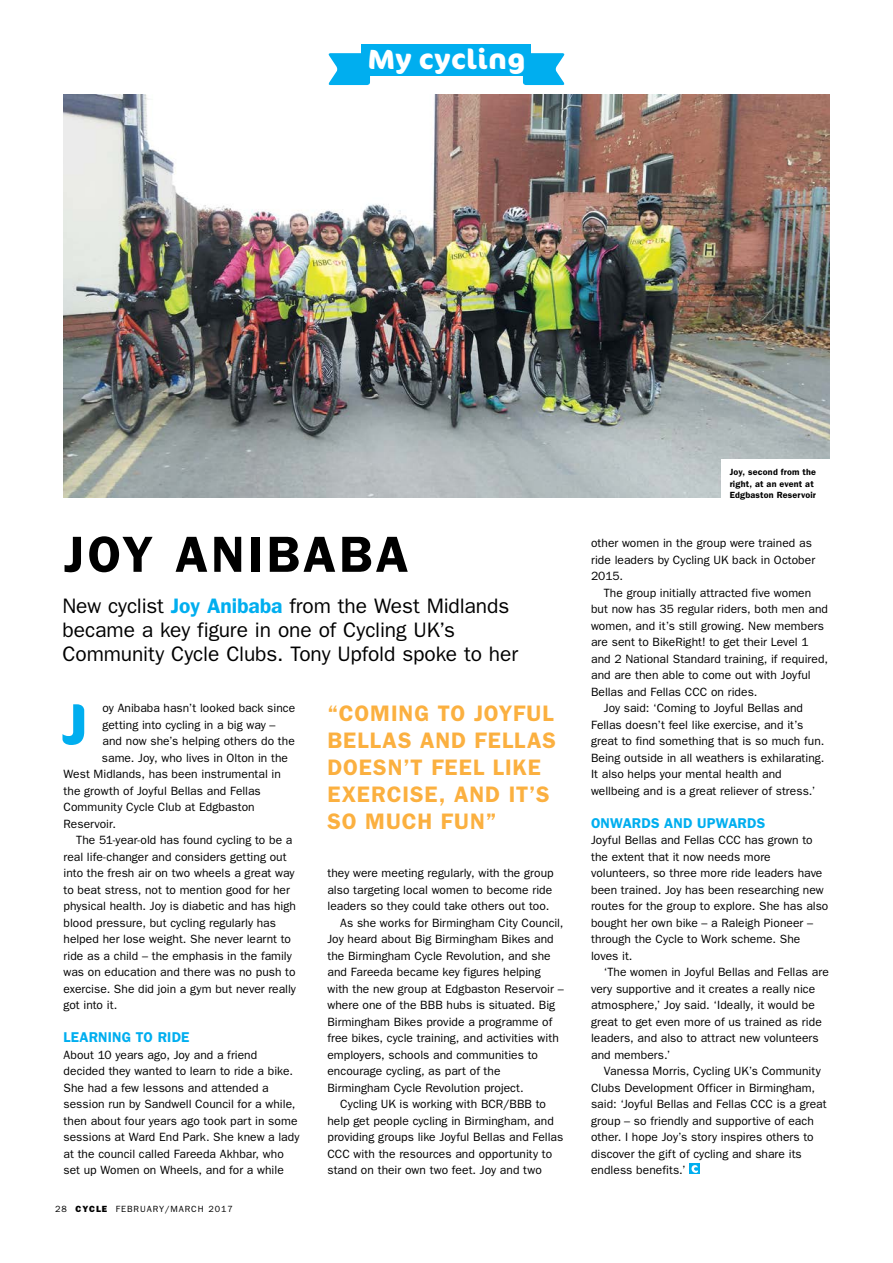
<style>
.page{position:relative;width:893px;height:1263px;background:#fff}
.page>*{position:absolute;margin:0;border:0;box-sizing:border-box;transform-origin:0 0}
.CTC_GREAT_RIDES_BODY{font:700 58.05px "Cocon Pro";color:#00aeef}
.t1{font:600 51px "Franklin Gothic";letter-spacing:.06em;color:#000}
.t2{font:700 27.75px "Cocon Pro";letter-spacing:.025em;color:#fff}
.CTC_GREAT_RIDES_PULL{font:600 22.5px/27px "Franklin Gothic";letter-spacing:.04em;color:#fbb040}
.Answer_2ndPara{font:21px/24px "Franklin Gothic";letter-spacing:-.005em;color:#000}
.Answer_2ndPara-2{font:600 14.25px "Franklin Gothic";letter-spacing:.01em;color:#00aeef}
.Answer_2ndPara-3{font:12px/16.5px "Franklin Gothic";letter-spacing:.005em;color:#000}
.CTC_GREAT_RIDES_BOXO{font:600 9px/11.2px "Franklin Gothic";letter-spacing:.02em;color:#000}
.t3{font:9px "Franklin Gothic";letter-spacing:.1em;color:#000}
.s1{font-weight:600;color:#00aeef}
.s2{font-weight:800}
</style>
<div class="page">
<img style="left:63px;top:94px;width:766px;height:404px">
<svg style="left:328px;top:44px;width:237px;height:41px"></svg>
<div style="left:689px;top:1164px;width:11px;height:10px;background:#00aeef"></div>
<svg style="left:691px;top:1165px;width:7px;height:8px"></svg>
<div style="left:721px;top:460px;width:116px;height:60px;background:#fff"></div>
<p class="t2" style="left:368px;top:40px;width:159px">My cycling</p>
<p class="t1" style="left:64px;top:524px;width:346px">JOY ANIBABA</p>
<p class="Answer_2ndPara" style="left:62px;top:593px;width:457px">New cyclist <span class="s1">Joy Anibaba</span> from the West Midlands became a key figure in one of Cycling UK’s<br>Community Cycle Clubs. Tony Upfold spoke to her</p>
<p class="Answer_2ndPara-3" style="left:102px;top:699px;width:194px">oy Anibaba hasn’t looked back since</p>
<p class="Answer_2ndPara-3" style="left:102px;top:716px;width:175px">getting into cycling in a big way –</p>
<p class="Answer_2ndPara-3" style="left:102px;top:732px;width:194px">and now she’s helping others do the</p>
<p class="Answer_2ndPara-3" style="left:102px;top:749px;width:188px">same. Joy, who lives in Olton in the</p>
<p class="Answer_2ndPara-3" style="left:64px;top:765px;width:219px">West Midlands, has been instrumental in</p>
<p class="Answer_2ndPara-3" style="left:64px;top:782px;width:199px">the growth of Joyful Bellas and Fellas</p>
<p class="Answer_2ndPara-3" style="left:64px;top:798px;width:193px">Community Cycle Club at Edgbaston</p>
<p class="Answer_2ndPara-3" style="left:64px;top:815px;width:54px">Reservoir.</p>
<p class="Answer_2ndPara-3" style="left:64px;top:831px;width:234px;text-indent:13px">The 51-year-old has found cycling to be a real life-changer and considers getting out into the fresh air on two wheels a great way to beat stress, not to mention good for her physical health. Joy is diabetic and has high blood pressure, but cycling regularly has helped her lose weight. She never learnt to ride as a child – the emphasis in the family was on education and there was no push to exercise. She did join a gym but never really got into it.</p>
<p class="Answer_2ndPara-2" style="left:64px;top:1029px;width:128px">LEARNING TO RIDE</p>
<p class="Answer_2ndPara-3" style="left:64px;top:1046px;width:238px">About 10 years ago, Joy and a friend decided they wanted to learn to ride a bike.<br>She had a few lessons and attended a session run by Sandwell Council for a while, then about four years ago took part in some sessions at Ward End Park. She knew a lady at the council called Fareeda Akhbar, who set up Women on Wheels, and for a while</p>
<p class="CTC_GREAT_RIDES_BODY" style="left:62px;top:684px;width:28px">J</p>
<p class="t3" style="left:55px;top:1204px;width:179px">28 <span class="s2">CYCLE</span> FEBRUARY/MARCH 2017</p>
<p class="CTC_GREAT_RIDES_PULL" style="left:327px;top:699px;width:230px">“COMING TO JOYFUL<br>BELLAS AND FELLAS<br>DOESN’T FEEL LIKE<br>EXERCISE, AND IT’S<br>SO MUCH FUN”</p>
<p class="Answer_2ndPara-3" style="left:327px;top:864px;width:228px;text-align:justify">they were meeting regularly, with the group also targeting local women to become ride leaders so they could take others out too.</p>
<p class="Answer_2ndPara-3" style="left:327px;top:914px;width:238px;text-indent:13px">As she works for Birmingham City Council, Joy heard about Big Birmingham Bikes and the Birmingham Cycle Revolution, and she and Fareeda became key figures helping with the new group at Edgbaston Reservoir – where one of the BBB hubs is situated. Big Birmingham Bikes provide a programme of free bikes, cycle training, and activities with employers, schools and communities to encourage cycling, as part of the Birmingham Cycle Revolution project.</p>
<p class="Answer_2ndPara-3" style="left:327px;top:1095px;width:237px;text-indent:13px">Cycling UK is working with BCR/BBB to help get people cycling in Birmingham, and providing groups like Joyful Bellas and Fellas CCC with the resources and opportunity to stand on their own two feet. Joy and two</p>
<p class="CTC_GREAT_RIDES_BOXO" style="left:730px;top:466px;width:88px">Joy, second from the right, at an event at<br>Edgbaston Reservoir</p>
<p class="Answer_2ndPara-3" style="left:591px;top:534px;width:226px">other women in the group were trained as ride leaders by Cycling UK back in October<br>2015.</p>
<p class="Answer_2ndPara-3" style="left:591px;top:584px;width:238px;text-indent:13px">The group initially attracted five women but now has 35 regular riders, both men and women, and it’s still growing. New members are sent to BikeRight! to get their Level 1 and 2 National Standard training, if required, and are then able to come out with Joyful Bellas and Fellas CCC on rides.</p>
<p class="Answer_2ndPara-3" style="left:591px;top:699px;width:235px;text-indent:13px">Joy said: ‘Coming to Joyful Bellas and Fellas doesn’t feel like exercise, and it’s great to find something that is so much fun.<br>Being outside in all weathers is exhilarating.<br>It also helps your mental health and wellbeing and is a great reliever of stress.’</p>
<p class="Answer_2ndPara-2" style="left:591px;top:814px;width:176px">ONWARDS AND UPWARDS</p>
<p class="Answer_2ndPara-3" style="left:591px;top:831px;width:239px">Joyful Bellas and Fellas CCC has grown to the extent that it now needs more volunteers, so three more ride leaders have been trained. Joy has been researching new routes for the group to explore. She has also bought her own bike – a Raleigh Pioneer – through the Cycle to Work scheme. She loves it.</p>
<p class="Answer_2ndPara-3" style="left:591px;top:963px;width:239px;text-indent:13px">‘The women in Joyful Bellas and Fellas are very supportive and it creates a really nice atmosphere,’ Joy said. ‘Ideally, it would be great to get even more of us trained as ride leaders, and also to attract new volunteers and members.’</p>
<p class="Answer_2ndPara-3" style="left:591px;top:1062px;width:237px;text-indent:13px">Vanessa Morris, Cycling UK’s Community Clubs Development Officer in Birmingham, said: ‘Joyful Bellas and Fellas CCC is a great group – so friendly and supportive of each other. I hope Joy’s story inspires others to discover the gift of cycling and share its endless benefits.’</p>
</div>
